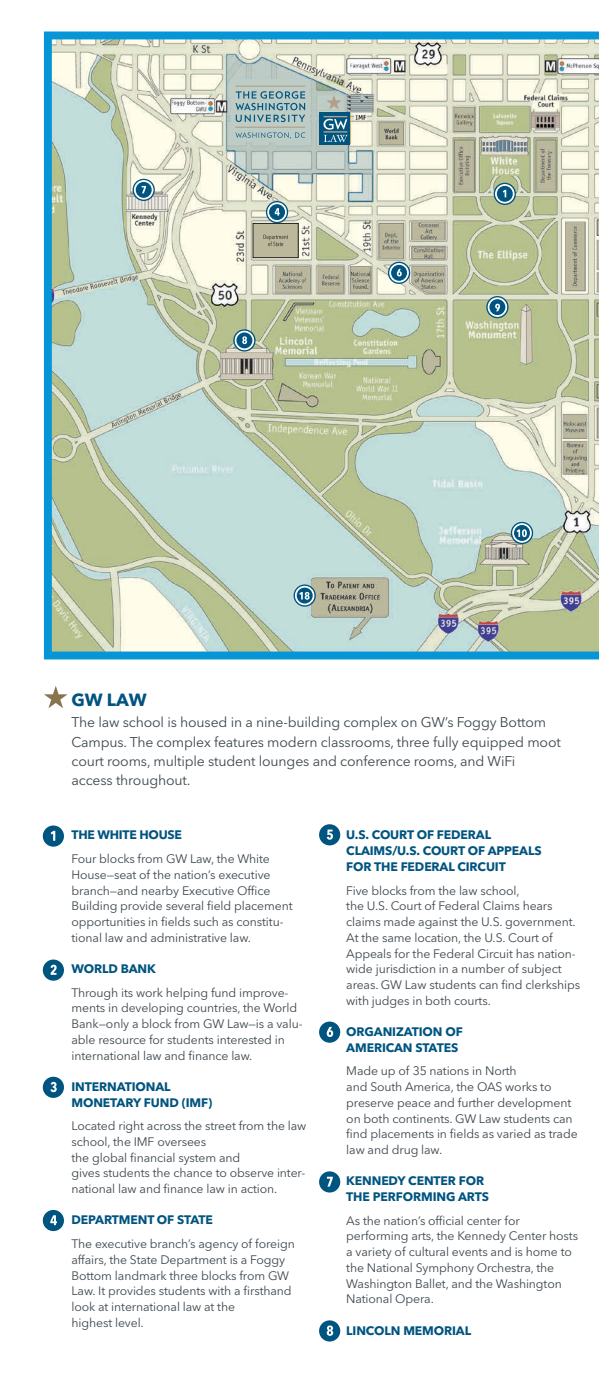
<style>
.page{position:relative;width:599px;height:1386px;background:#fff}
.page>*{position:absolute;margin:0;border:0;box-sizing:border-box;transform-origin:0 0}
.listings{font:700 17.5px "Avenir Next LT Pro";color:#005480}
.After_Hours{font:14px/19.2px "Avenir Next LT Pro";letter-spacing:-.01em;color:#3d474e}
.t1{font:12.25px/15.8px "Avenir Next LT Pro";letter-spacing:-.01em;color:#3d474e}
.listing_header{font:700 12.25px/15.8px "Avenir Next LT Pro";letter-spacing:-.01em;color:#005480}
</style>
<div class="page">
<svg style="left:44px;top:32px;width:554px;height:627px;background:#bdcebb"></svg>
<svg style="left:294px;top:586px;width:20px;height:20px"></svg>
<div style="left:293px;top:584px;width:23px;height:23px;border:1px solid #005480;border-radius:50%"></div>
<svg style="left:296px;top:588px;width:16px;height:16px"></svg>
<svg style="left:511px;top:523px;width:20px;height:20px"></svg>
<div style="left:510px;top:522px;width:23px;height:22px;border:1px solid #005480;border-radius:50%"></div>
<svg style="left:514px;top:525px;width:16px;height:16px"></svg>
<svg style="left:487px;top:297px;width:20px;height:20px"></svg>
<div style="left:486px;top:296px;width:22px;height:22px;border:1px solid #005480;border-radius:50%"></div>
<div style="left:489px;top:299px;width:16px;height:16px;background:#005480;border-radius:50%"></div>
<svg style="left:494px;top:184px;width:20px;height:20px"></svg>
<div style="left:493px;top:183px;width:23px;height:22px;border:1px solid #005480;border-radius:50%"></div>
<svg style="left:496px;top:186px;width:16px;height:16px"></svg>
<svg style="left:267px;top:202px;width:20px;height:20px"></svg>
<div style="left:266px;top:201px;width:22px;height:22px;border:1px solid #005480;border-radius:50%"></div>
<div style="left:269px;top:204px;width:16px;height:16px;background:#005480;border-radius:50%"></div>
<svg style="left:389px;top:263px;width:20px;height:20px"></svg>
<div style="left:388px;top:262px;width:22px;height:22px;border:1px solid #005480;border-radius:50%"></div>
<svg style="left:391px;top:265px;width:16px;height:16px"></svg>
<svg style="left:134px;top:180px;width:19px;height:20px"></svg>
<div style="left:132px;top:179px;width:23px;height:22px;border:1px solid #005480;border-radius:50%"></div>
<svg style="left:136px;top:182px;width:16px;height:16px"></svg>
<svg style="left:234px;top:330px;width:20px;height:20px"></svg>
<div style="left:233px;top:329px;width:22px;height:23px;border:1px solid #005480;border-radius:50%"></div>
<div style="left:236px;top:332px;width:16px;height:16px;background:#005480;border-radius:50%"></div>
<svg style="left:299px;top:592px;width:10px;height:8px"></svg>
<svg style="left:516px;top:529px;width:10px;height:8px"></svg>
<svg style="left:495px;top:304px;width:5px;height:7px"></svg>
<svg style="left:242px;top:336px;width:5px;height:8px"></svg>
<svg style="left:397px;top:269px;width:4px;height:7px"></svg>
<svg style="left:502px;top:190px;width:4px;height:7px"></svg>
<svg style="left:275px;top:208px;width:5px;height:8px"></svg>
<svg style="left:142px;top:186px;width:4px;height:7px"></svg>
<svg style="left:44px;top:686px;width:24px;height:22px"></svg>
<div style="left:43px;top:826px;width:21px;height:21px;background:#005480;border-radius:50%"></div>
<svg style="left:51px;top:831px;width:4px;height:10px"></svg>
<div style="left:43px;top:960px;width:21px;height:21px;background:#005480;border-radius:50%"></div>
<svg style="left:50px;top:965px;width:7px;height:10px"></svg>
<div style="left:43px;top:1077px;width:21px;height:21px;background:#005480;border-radius:50%"></div>
<svg style="left:50px;top:1082px;width:7px;height:10px"></svg>
<div style="left:43px;top:1210px;width:21px;height:21px;background:#005480;border-radius:50%"></div>
<svg style="left:50px;top:1215px;width:7px;height:10px"></svg>
<div style="left:319px;top:824px;width:21px;height:21px;background:#005480;border-radius:50%"></div>
<svg style="left:326px;top:830px;width:7px;height:10px"></svg>
<div style="left:319px;top:1022px;width:21px;height:21px;background:#005480;border-radius:50%"></div>
<svg style="left:326px;top:1027px;width:7px;height:10px"></svg>
<div style="left:319px;top:1171px;width:21px;height:22px;background:#005480;border-radius:50%"></div>
<svg style="left:327px;top:1177px;width:5px;height:10px"></svg>
<div style="left:319px;top:1320px;width:21px;height:22px;background:#005480;border-radius:50%"></div>
<svg style="left:326px;top:1326px;width:7px;height:10px"></svg>
<p class="listings" style="left:71px;top:689px;width:77px">GW LAW</p>
<p class="After_Hours" style="left:71px;top:713px;width:490px">The law school is housed in a nine-building complex on GW’s Foggy Bottom Campus. The complex features modern classrooms, three fully equipped moot court rooms, multiple student lounges and conference rooms, and WiFi<br>access throughout.</p>
<p class="listing_header" style="left:71px;top:827px;width:112px">THE WHITE HOUSE</p>
<p class="t1" style="left:71px;top:851px;width:222px">Four blocks from GW Law, the White House—seat of the nation’s executive branch—and nearby Executive Office Building provide several field placement opportunities in fields such as constitu&shy;tional law and administrative law.</p>
<p class="listing_header" style="left:71px;top:961px;width:86px">WORLD BANK</p>
<p class="t1" style="left:71px;top:985px;width:232px">Through its work helping fund improve&shy;ments in developing countries, the World Bank—only a block from GW Law—is a valu&shy;able resource for students interested in international law and finance law.</p>
<p class="listing_header" style="left:71px;top:1079px;width:142px">INTERNATIONAL<br>MONETARY FUND (IMF)</p>
<p class="t1" style="left:71px;top:1118px;width:236px">Located right across the street from the law school, the IMF oversees<br>the global financial system and<br>gives students the chance to observe inter&shy;national law and finance law in action.</p>
<p class="listing_header" style="left:71px;top:1212px;width:143px">DEPARTMENT OF STATE</p>
<p class="t1" style="left:71px;top:1236px;width:225px">The executive branch’s agency of foreign affairs, the State Department is a Foggy Bottom landmark three blocks from GW Law. It provides students with a firsthand look at international law at the<br>highest level.</p>
<p class="listing_header" style="left:346px;top:827px;width:197px">U.S. COURT OF FEDERAL<br>CLAIMS/U.S. COURT OF APPEALS<br>FOR THE FEDERAL CIRCUIT</p>
<p class="t1" style="left:346px;top:882px;width:235px">Five blocks from the law school,<br>the U.S. Court of Federal Claims hears claims made against the U.S. government.<br>At the same location, the U.S. Court of Appeals for the Federal Circuit has nation&shy;wide jurisdiction in a number of subject areas. GW Law students can find clerkships with judges in both courts.</p>
<p class="listing_header" style="left:346px;top:1024px;width:118px">ORGANIZATION OF<br>AMERICAN STATES</p>
<p class="t1" style="left:346px;top:1063px;width:233px">Made up of 35 nations in North<br>and South America, the OAS works to preserve peace and further development on both continents. GW Law students can find placements in fields as varied as trade law and drug law.</p>
<p class="listing_header" style="left:346px;top:1173px;width:144px">KENNEDY CENTER FOR<br>THE PERFORMING ARTS</p>
<p class="t1" style="left:346px;top:1213px;width:233px">As the nation’s official center for performing arts, the Kennedy Center hosts a variety of cultural events and is home to the National Symphony Orchestra, the Washington Ballet, and the Washington National Opera.</p>
<p class="listing_header" style="left:346px;top:1322px;width:126px">LINCOLN MEMORIAL</p>
</div>
